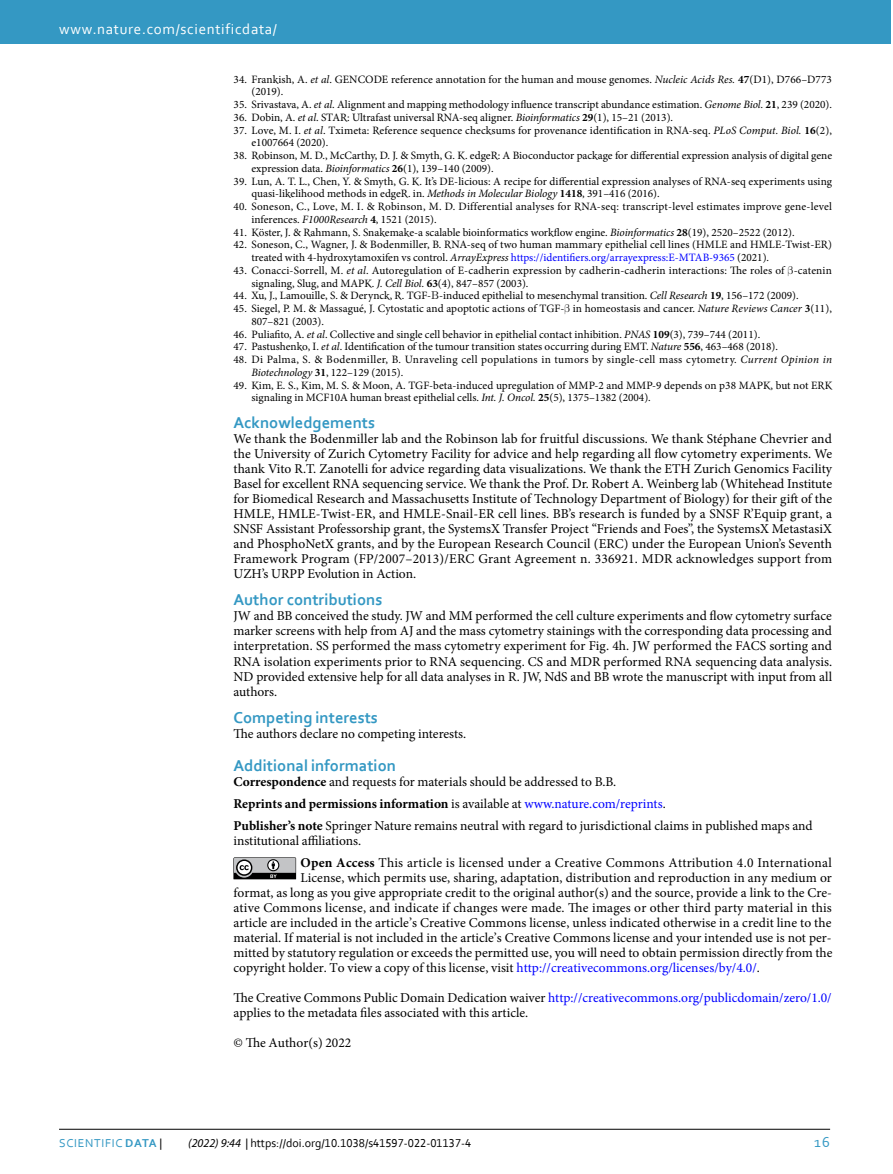
<style>
.page{position:relative;width:893px;height:1174px;background:#fff}
.page>*{position:absolute;margin:0;border:0;box-sizing:border-box;transform-origin:0 0}
.t1{font:700 16.5px "Corbel";color:#3498c3}
.t2{font:15px "Corbel";letter-spacing:.045em;color:#fff}
.t3{font:15px "Corbel";color:#3498c3}
.t4{font:13.5px/15px "Minion Pro";color:#000;text-align:justify}
.t5{font:13.5px/21.8px "Minion Pro";letter-spacing:.02em;color:#000}
.t6{font:12px "Corbel";color:#000}
.t7{font:12px "Corbel";letter-spacing:.055em;color:#3498c3}
.t8{font:11.25px/12.8px "Minion Pro";color:#000}
.t9{font:11.25px/12.8px "Minion Pro";letter-spacing:.03em;color:#000}
.s1{font-style:italic}
.s2{font-weight:700}
.s3{color:#00f}
.s4{color:#000}
.s5{font-family:"Myriad Pro";font-style:italic}
</style>
<div class="page">
<hr style="left:59px;top:1129px;width:771px;height:1px;background:#000">
<div style="left:0;top:0;width:891px;height:43px;background:#3498c3"></div>
<svg style="left:233px;top:857px;width:63px;height:22px"></svg>
<p class="t2" style="left:59px;top:19px;width:219px">www.nature.com/scientificdata/</p>
<p class="t8" style="left:251px;top:73px;width:582px;text-indent:-18px">34. Frankish, A. <span class="s1">et al</span>. GENCODE reference annotation for the human and mouse genomes. <span class="s1">Nucleic Acids Res.</span> <span class="s2">47</span>(D1), D766–D773 (2019).</p>
<p class="t8" style="left:234px;top:98px;width:600px">35. Srivastava, A. <span class="s1">et al</span>. Alignment and mapping methodology influence transcript abundance estimation. <span class="s1">Genome Biol.</span> <span class="s2">21</span>, 239 (2020).</p>
<p class="t8" style="left:234px;top:111px;width:441px">36. Dobin, A. <span class="s1">et al</span>. STAR: Ultrafast universal RNA-seq aligner. <span class="s1">Bioinformatics</span> <span class="s2">29</span>(1), 15–21 (2013).</p>
<p class="t8" style="left:251px;top:124px;width:582px;text-indent:-18px">37. Love, M. I. <span class="s1">et al</span>. Tximeta: Reference sequence checksums for provenance identification in RNA-seq. <span class="s1">PLoS Comput. Biol.</span> <span class="s2">16</span>(2), e1007664 (2020).</p>
<p class="t8" style="left:251px;top:149px;width:582px;text-indent:-18px">38. Robinson, M. D., McCarthy, D. J. &amp; Smyth, G. K. edgeR: A Bioconductor package for differential expression analysis of digital gene expression data. <span class="s1">Bioinformatics</span> <span class="s2">26</span>(1), 139–140 (2009).</p>
<p class="t8" style="left:251px;top:175px;width:582px;text-indent:-18px">39. Lun, A. T. L., Chen, Y. &amp; Smyth, G. K. It’s DE-licious: A recipe for differential expression analyses of RNA-seq experiments using quasi-likelihood methods in edgeR. in. <span class="s1">Methods in Molecular Biology</span> <span class="s2">1418</span>, 391–416 (2016).</p>
<p class="t8" style="left:251px;top:200px;width:582px;text-indent:-18px">40. Soneson, C., Love, M. I. &amp; Robinson, M. D. Differential analyses for RNA-seq: transcript-level estimates improve gene-level inferences. <span class="s1">F1000Research</span> <span class="s2">4</span>, 1521 (2015).</p>
<p class="t8" style="left:234px;top:226px;width:562px">41. Köster, J. &amp; Rahmann, S. Snakemake-a scalable bioinformatics workflow engine. <span class="s1">Bioinformatics</span> <span class="s2">28</span>(19), 2520–2522 (2012).</p>
<p class="t8" style="left:251px;top:238px;width:582px;text-indent:-18px">42. Soneson, C., Wagner, J. &amp; Bodenmiller, B. RNA-seq of two human mammary epithelial cell lines (HMLE and HMLE-Twist-ER) treated with 4-hydroxytamoxifen vs control. <span class="s1">ArrayExpress</span> <span class="s3">https://identifiers.org/arrayexpress:E-MTAB-9365</span> (2021).</p>
<p class="t8" style="left:251px;top:264px;width:582px;text-indent:-18px">43. Conacci-Sorrell, M. <span class="s1">et al</span>. Autoregulation of E-cadherin expression by cadherin-cadherin interactions: The roles of -catenin signaling, Slug, and MAPK. <span class="s1">J. Cell Biol.</span> <span class="s2">63</span>(4), 847–857 (2003).</p>
<p class="t8" style="left:234px;top:289px;width:567px">44. Xu, J., Lamouille, S. &amp; Derynck, R. TGF- -induced epithelial to mesenchymal transition. <span class="s1">Cell Research</span> <span class="s2">19</span>, 156–172 (2009).</p>
<p class="t8" style="left:251px;top:302px;width:582px;text-indent:-18px">45. Siegel, P. M. &amp; Massagué, J. Cytostatic and apoptotic actions of TGF- in homeostasis and cancer. <span class="s1">Nature Reviews Cancer</span> <span class="s2">3</span>(11),<br>807–821 (2003).</p>
<p class="t8" style="left:234px;top:328px;width:528px">46. Puliafito, A. <span class="s1">et al</span>. Collective and single cell behavior in epithelial contact inhibition. <span class="s1">PNAS</span> <span class="s2">109</span>(3), 739–744 (2011).</p>
<p class="t8" style="left:234px;top:340px;width:546px">47. Pastushenko, I. <span class="s1">et al</span>. Identification of the tumour transition states occurring during EMT. <span class="s1">Nature</span> <span class="s2">556</span>, 463–468 (2018).</p>
<p class="t9" style="left:251px;top:353px;width:582px;text-indent:-18px">48. Di Palma, S. &amp; Bodenmiller, B. Unraveling cell populations in tumors by single-cell mass cytometry. <span class="s1">Current Opinion in<br>Biotechnology</span> <span class="s2">31</span>, 122–129 (2015).</p>
<p class="t8" style="left:251px;top:378px;width:582px;text-indent:-18px">49. Kim, E. S., Kim, M. S. &amp; Moon, A. TGF-beta-induced upregulation of MMP-2 and MMP-9 depends on p38 MAPK, but not ERK signaling in MCF10A human breast epithelial cells. <span class="s1">Int. J. Oncol.</span> <span class="s2">25</span>(5), 1375–1382 (2004).</p>
<p class="t1" style="left:233px;top:413px;width:143px">Acknowledgements</p>
<p class="t4" style="left:233px;top:432px;width:600px">We thank the Bodenmiller lab and the Robinson lab for fruitful discussions. We thank Stéphane Chevrier and the University of Zurich Cytometry Facility for advice and help regarding all flow cytometry experiments. We thank Vito R.T. Zanotelli for advice regarding data visualizations. We thank the ETH Zurich Genomics Facility Basel for excellent RNA sequencing service. We thank the Prof. Dr. Robert A. Weinberg lab (Whitehead Institute for Biomedical Research and Massachusetts Institute of Technology Department of Biology) for their gift of the HMLE, HMLE-Twist-ER, and HMLE-Snail-ER cell lines. BB’s research is funded by a SNSF R’Equip grant, a SNSF Assistant Professorship grant, the SystemsX Transfer Project “Friends and Foes”, the SystemsX MetastasiX and PhosphoNetX grants, and by the European Research Council (ERC) under the European Union’s Seventh Framework Program (FP/2007–2013)/ERC Grant Agreement n. 336921. MDR acknowledges support from UZH’s URPP Evolution in Action.</p>
<p class="t1" style="left:233px;top:590px;width:150px">Author contributions</p>
<p class="t4" style="left:233px;top:609px;width:600px">JW and BB conceived the study. JW and MM performed the cell culture experiments and flow cytometry surface marker screens with help from AJ and the mass cytometry stainings with the corresponding data processing and interpretation. SS performed the mass cytometry experiment for Fig. 4h. JW performed the FACS sorting and RNA isolation experiments prior to RNA sequencing. CS and MDR performed RNA sequencing data analysis.<br>ND provided extensive help for all data analyses in R. JW, NdS and BB wrote the manuscript with input from all authors.</p>
<p class="t1" style="left:233px;top:707px;width:146px">Competing interests</p>
<p class="t4" style="left:233px;top:726px;width:234px">The authors declare no competing interests.</p>
<p class="t1" style="left:233px;top:755px;width:164px">Additional information</p>
<p class="t4" style="left:233px;top:771px;width:581px;line-height:21.8px;text-align:left"><span class="s2">Correspondence</span> and requests for materials should be addressed to B.B.<br><span class="s2">Reprints and permissions information</span> is available at <span class="s3">www.nature.com/reprints</span>.<br><span class="s2">Publisher’s note</span> Springer Nature remains neutral with regard to jurisdictional claims in published maps and</p>
<p class="t5" style="left:301px;top:829px;width:533px;text-indent:-67px">institutional affiliations.<br><span class="s2">Open Access</span> This article is licensed under a Creative Commons Attribution 4.0 International</p>
<p class="t4" style="left:233px;top:870px;width:601px;text-indent:67px">License, which permits use, sharing, adaptation, distribution and reproduction in any medium or format, as long as you give appropriate credit to the original author(s) and the source, provide a link to the Cre&shy;ative Commons license, and indicate if changes were made. The images or other third party material in this article are included in the article’s Creative Commons license, unless indicated otherwise in a credit line to the material. If material is not included in the article’s Creative Commons license and your intended use is not per&shy;mitted by statutory regulation or exceeds the permitted use, you will need to obtain permission directly from the copyright holder. To view a copy of this license, visit <span class="s3">http://creativecommons.org/licenses/by/4.0/</span>.</p>
<p class="t4" style="left:233px;top:989px;width:600px">The Creative Commons Public Domain Dedication waiver <span class="s3">http://creativecommons.org/publicdomain/zero/1.0/ </span>applies to the metadata files associated with this article.</p>
<p class="t4" style="left:233px;top:1034px;width:119px">© The Author(s) 2022</p>
<p class="t7" style="left:59px;top:1135px;width:104px">Scientific <span class="s2">Data</span> <span class="s4">|</span></p>
<p class="t6" style="left:188px;top:1135px;width:285px"><span class="s5">(2022) 9:44</span> | https://doi.org/10.1038/s41597-022-01137-4</p>
<p class="t3" style="left:814px;top:1132px;width:18px">16</p>
</div>
